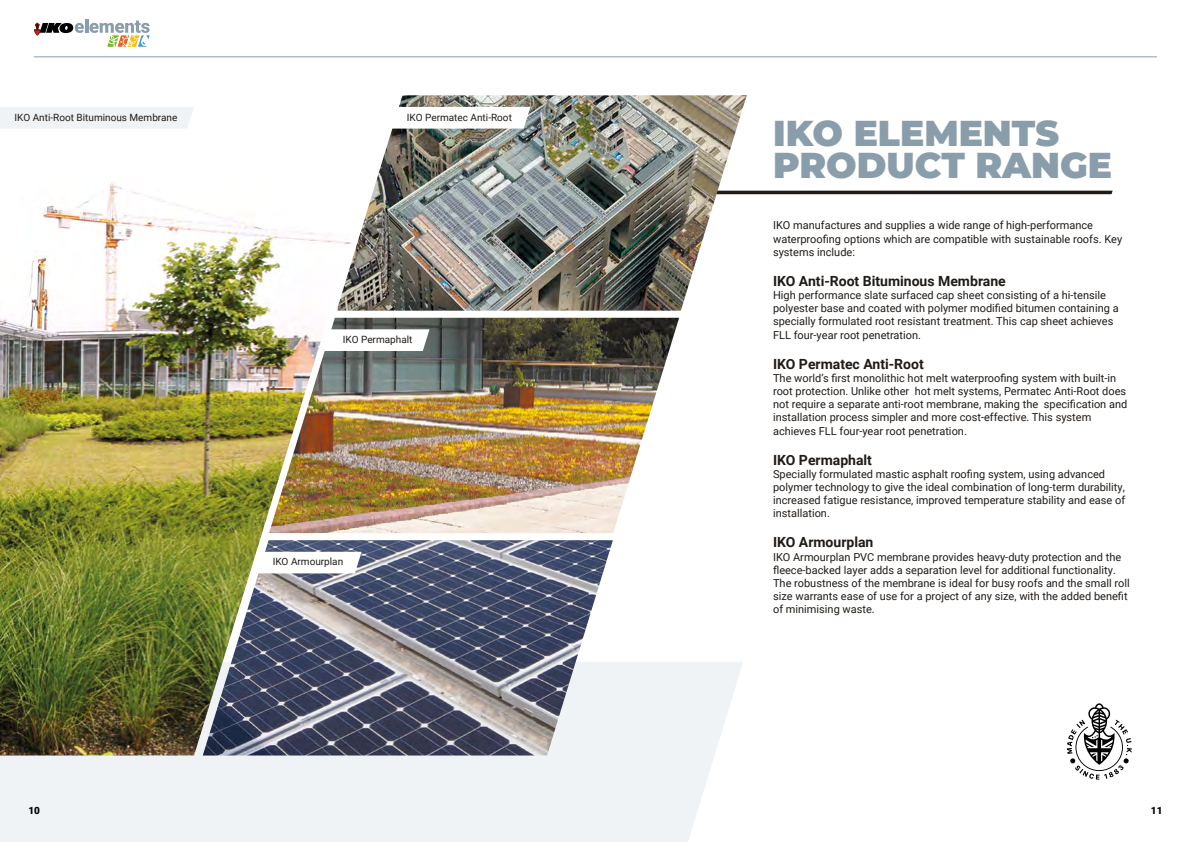
<style>
.page{position:relative;width:1191px;height:842px;background:#fff}
.page>*{position:absolute;margin:0;border:0;box-sizing:border-box;transform-origin:0 0}
.t1{font:900 36px/32px "Montserrat";color:#899eaa}
.t2{font:700 14px "Roboto";color:#201b17}
.t3{font:11px/13.2px "Roboto";color:#201b17}
.t4{font:10px "Roboto";color:#201b17}
.t5{font:900 10px "Roboto";color:#000}
</style>
<div class="page">
<hr style="left:85px;top:19px;width:3px;height:14px;background:#899eaa">
<svg style="left:34px;top:21px;width:116px;height:26px"></svg>
<svg style="left:0;top:662px;width:743px;height:180px;fill:#f0f3f5"></svg>
<hr style="left:34px;top:57px;width:1123px;height:1px;background:#899eaa">
<svg style="left:746px;top:190px;width:366px;height:5px;background:#5f5c59"></svg>
<svg style="left:1066px;top:703px;width:65px;height:77px"></svg>
<img style="left:0;top:182px;width:396px;height:573px">
<img style="left:336px;top:95px;width:410px;height:216px">
<div style="left:0;top:107px;width:194px;height:21px;background:#f0f3f5"></div>
<svg style="left:387px;top:107px;width:143px;height:22px"></svg>
<img style="left:269px;top:318px;width:410px;height:215px">
<img style="left:203px;top:540px;width:410px;height:215px">
<svg style="left:251px;top:552px;width:110px;height:21px"></svg>
<svg style="left:319px;top:329px;width:110px;height:22px"></svg>
<p class="t4" style="left:15px;top:110px;width:164px">IKO Anti-Root Bituminous Membrane</p>
<p class="t4" style="left:407px;top:110px;width:106px">IKO Permatec Anti-Root</p>
<p class="t4" style="left:343px;top:332px;width:71px">IKO Permaphalt</p>
<p class="t5" style="left:28px;top:803px;width:13px">10</p>
<p class="t4" style="left:273px;top:555px;width:72px">IKO Armourplan</p>
<h1 class="t1" style="left:773px;top:115px;width:340px">IKO ELEMENTS<br>PRODUCT RANGE</h1>
<p class="t3" style="left:773px;top:218px;width:351px">IKO manufactures and supplies a wide range of high-performance waterproofing options which are compatible with sustainable roofs. Key systems include:</p>
<p class="t2" style="left:773px;top:271px;width:234px">IKO Anti-Root Bituminous Membrane</p>
<p class="t3" style="left:773px;top:288px;width:347px">High performance slate surfaced cap sheet consisting of a hi-tensile polyester base and coated with polymer modified bitumen containing a specially formulated root resistant treatment. This cap sheet achieves FLL four-year root penetration.</p>
<p class="t2" style="left:773px;top:354px;width:152px">IKO Permatec Anti-Root</p>
<p class="t3" style="left:773px;top:371px;width:356px">The world’s first monolithic hot melt waterproofing system with built-in root protection. Unlike other hot melt systems, Permatec Anti-Root does not require a separate anti-root membrane, making the specification and installation process simpler and more cost-effective. This system achieves FLL four-year root penetration.</p>
<p class="t2" style="left:773px;top:450px;width:100px">IKO Permaphalt</p>
<p class="t3" style="left:773px;top:467px;width:353px">Specially formulated mastic asphalt roofing system, using advanced polymer technology to give the ideal combination of long-term durability, increased fatigue resistance, improved temperature stability and ease of installation.</p>
<p class="t2" style="left:773px;top:533px;width:102px">IKO Armourplan</p>
<p class="t3" style="left:773px;top:550px;width:358px">IKO Armourplan PVC membrane provides heavy-duty protection and the fleece-backed layer adds a separation level for additional functionality.<br>The robustness of the membrane is ideal for busy roofs and the small roll size warrants ease of use for a project of any size, with the added benefit of minimising waste.</p>
<p class="t5" style="left:1150px;top:803px;width:13px">11</p>
</div>
